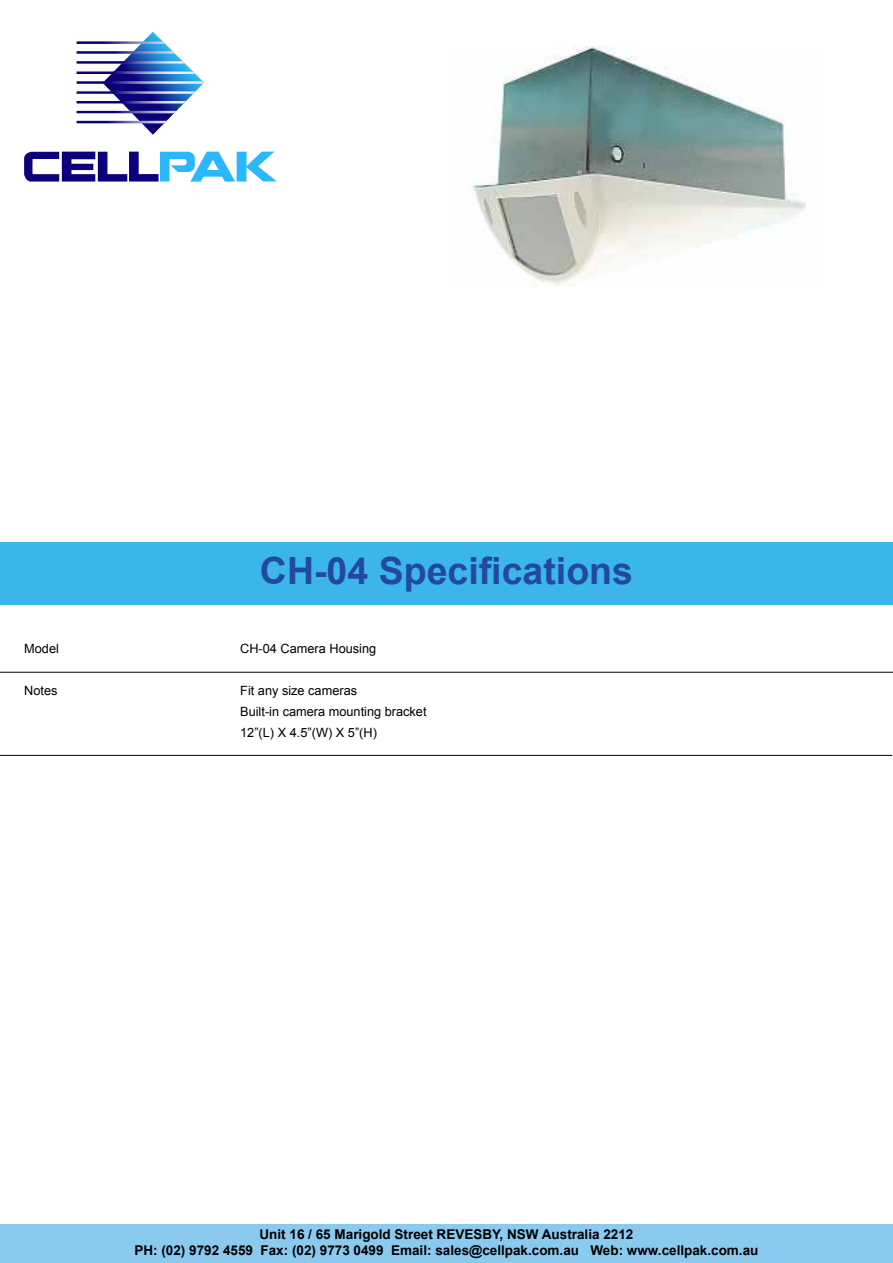
<style>
.page{position:relative;width:893px;height:1263px;background:#fff}
.page>*{position:absolute;margin:0;border:0;box-sizing:border-box;transform-origin:0 0}
.t1{font:700 37.5px "Arial";color:#21499f}
.t2{font:700 13.5px/16.2px "Arial";color:#000;text-align:center}
.t3{font:12.75px/21px "Arial";color:#000}
</style>
<div class="page">
<img style="left:471px;top:46px;width:335px;height:240px">
<div style="left:0;top:542px;width:893px;height:63px;background:#3cb5e8"></div>
<div style="left:0;top:1224px;width:893px;height:39px;background:#8acaef"></div>
<svg style="left:76px;top:32px;width:128px;height:103px"></svg>
<svg style="left:24px;top:151px;width:253px;height:31px"></svg>
<hr style="left:0;top:672px;width:893px;height:1px;background:#000">
<hr style="left:0;top:755px;width:892px;height:1px;background:#000">
<h1 class="t1" style="left:260px;top:545px;width:375px">CH-04 Specifications</h1>
<p class="t3" style="left:24px;top:638px;width:36px">Model</p>
<p class="t3" style="left:240px;top:638px;width:138px">CH-04 Camera Housing</p>
<p class="t3" style="left:24px;top:680px;width:35px">Notes</p>
<p class="t3" style="left:240px;top:680px;width:188px">Fit any size cameras<br>Built-in camera mounting bracket<br>12”(L) X 4.5”(W) X 5”(H)</p>
<p class="t2" style="left:134px;top:1226px;width:625px">Unit 16 / 65 Marigold Street REVESBY, NSW Australia 2212<br>PH: (02) 9792 4559 Fax: (02) 9773 0499 Email: sales@cellpak.com.au Web: www.cellpak.com.au</p>
</div>
